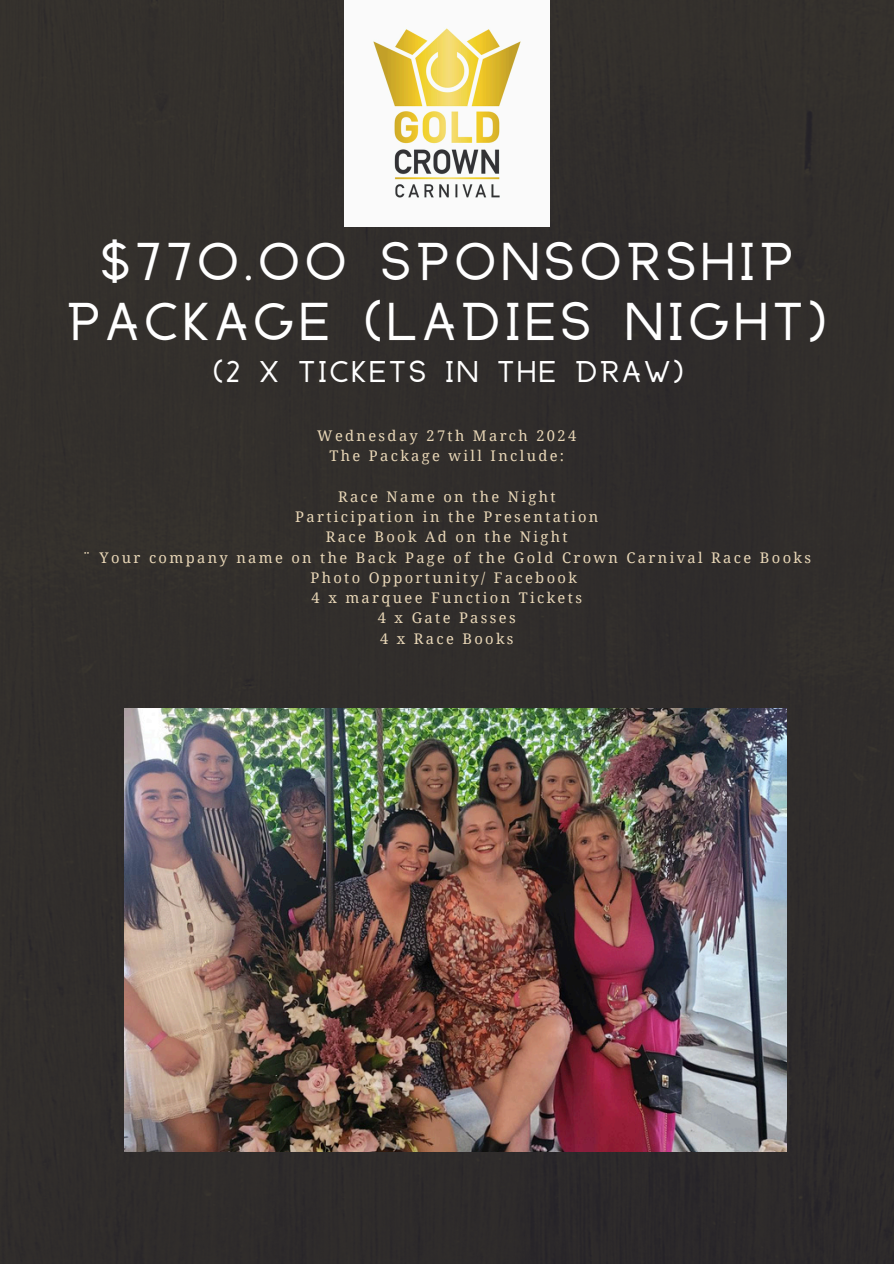
<style>
.page{position:relative;width:894px;height:1264px;background:#fff}
.page>*{position:absolute;margin:0;border:0;box-sizing:border-box;transform-origin:0 0}
.t1{font:700 42.6px/59.4px "Anchorage";letter-spacing:.16em;color:#fff;text-align:center}
.t2{font:700 24px "Anchorage";letter-spacing:.16em;color:#fff}
.t3{font:14.7px "Droid Serif";letter-spacing:.16em;color:#ead8b8}
</style>
<div class="page">
<div style="left:0;top:0;width:893px;height:1263px;background:#312e2b"></div>
<img style="left:344px;top:0;width:205px;height:226px">
<img style="left:124px;top:708px;width:662px;height:443px">
<p class="t1" style="left:68px;top:238px;width:759px">$770.00 SPONSORSHIP<br>PACKAGE (LADIES NIGHT)</p>
<p class="t2" style="left:213px;top:361px;width:471px">(2 X TICKETS IN THE DRAW)</p>
<p class="t3" style="left:317px;top:427px;width:260px">Wednesday 27th March 2024</p>
<p class="t3" style="left:329px;top:447px;width:236px">The Package will Include:</p>
<p class="t3" style="left:338px;top:488px;width:219px">Race Name on the Night</p>
<p class="t3" style="left:295px;top:508px;width:304px">Participation in the Presentation</p>
<p class="t3" style="left:326px;top:528px;width:243px">Race Book Ad on the Night</p>
<p class="t3" style="left:82px;top:549px;width:729px">¨ Your company name on the Back Page of the Gold Crown Carnival Race Books</p>
<p class="t3" style="left:310px;top:569px;width:268px">Photo Opportunity/ Facebook</p>
<p class="t3" style="left:311px;top:589px;width:272px">4 x marquee Function Tickets</p>
<p class="t3" style="left:378px;top:609px;width:139px">4 x Gate Passes</p>
<p class="t3" style="left:380px;top:630px;width:135px">4 x Race Books</p>
</div>
